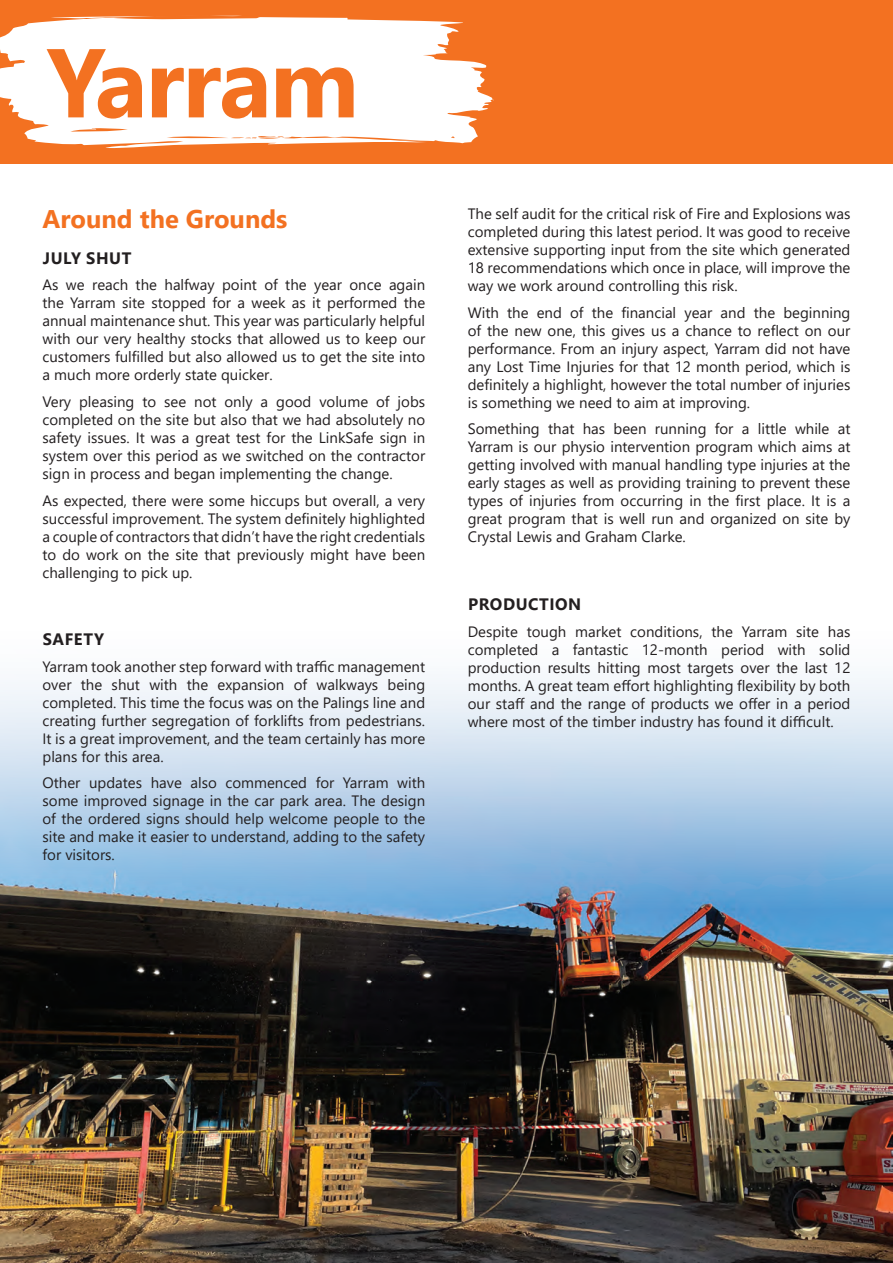
<style>
.page{position:relative;width:893px;height:1263px;background:#fff}
.page>*{position:absolute;margin:0;border:0;box-sizing:border-box;transform-origin:0 0}
.t1{font:700 97.5px "Segoe UI";letter-spacing:-.02em;color:#f37121}
.t2{font:700 25.5px "Segoe UI";color:#f37121}
.SUBHEAD{font:700 16.5px "Segoe UI";letter-spacing:.035em;color:#231f20}
.BODY{font:15px/18px "Segoe UI";color:#231f20;text-align:justify}
</style>
<div class="page">
<img style="left:0;top:678px;width:893px;height:585px">
<div style="left:0;top:0;width:893px;height:164px;background:#f37121"></div>
<svg style="left:0;top:15px;width:494px;height:133px;background:#fdeade"></svg>
<p class="t1" style="left:47px;top:-9px;width:314px">Yarram</p>
<p class="t2" style="left:43px;top:195px;width:246px">Around the Grounds</p>
<p class="SUBHEAD" style="left:43px;top:243px;width:90px">JULY SHUT</p>
<p class="BODY" style="left:43px;top:275px;width:384px">As we reach the halfway point of the year once again the Yarram site stopped for a week as it performed the annual maintenance shut. This year was particularly helpful with our very healthy stocks that allowed us to keep our customers fulfilled but also allowed us to get the site into a much more orderly state quicker.</p>
<p class="BODY" style="left:43px;top:391px;width:384px">Very pleasing to see not only a good volume of jobs completed on the site but also that we had absolutely no safety issues. It was a great test for the LinkSafe sign in system over this period as we switched on the contractor sign in process and began implementing the change.</p>
<p class="BODY" style="left:43px;top:490px;width:384px">As expected, there were some hiccups but overall, a very successful improvement. The system definitely highlighted a couple of contractors that didn’t have the right credentials to do work on the site that previously might have been challenging to pick up.</p>
<p class="SUBHEAD" style="left:43px;top:624px;width:63px">SAFETY</p>
<p class="BODY" style="left:43px;top:656px;width:384px">Yarram took another step forward with traffic management over the shut with the expansion of walkways being completed. This time the focus was on the Palings line and creating further segregation of forklifts from pedestrians.<br>It is a great improvement, and the team certainly has more plans for this area.</p>
<p class="BODY" style="left:43px;top:773px;width:384px">Other updates have also commenced for Yarram with some improved signage in the car park area. The design of the ordered signs should help welcome people to the site and make it easier to understand, adding to the safety for visitors.</p>
<p class="BODY" style="left:468px;top:204px;width:384px">The self audit for the critical risk of Fire and Explosions was completed during this latest period. It was good to receive extensive supporting input from the site which generated 18 recommendations which once in place, will improve the way we work around controlling this risk.</p>
<p class="BODY" style="left:468px;top:302px;width:384px">With the end of the financial year and the beginning of the new one, this gives us a chance to reflect on our performance. From an injury aspect, Yarram did not have any Lost Time Injuries for that 12 month period, which is definitely a highlight, however the total number of injuries is something we need to aim at improving.</p>
<p class="BODY" style="left:468px;top:419px;width:384px">Something that has been running for a little while at Yarram is our physio intervention program which aims at getting involved with manual handling type injuries at the early stages as well as providing training to prevent these types of injuries from occurring in the first place. It is a great program that is well run and organized on site by Crystal Lewis and Graham Clarke.</p>
<p class="SUBHEAD" style="left:468px;top:589px;width:115px">PRODUCTION</p>
<p class="BODY" style="left:468px;top:621px;width:384px">Despite tough market conditions, the Yarram site has completed a fantastic 12-month period with solid production results hitting most targets over the last 12 months. A great team effort highlighting flexibility by both our staff and the range of products we offer in a period where most of the timber industry has found it difficult.</p>
</div>
